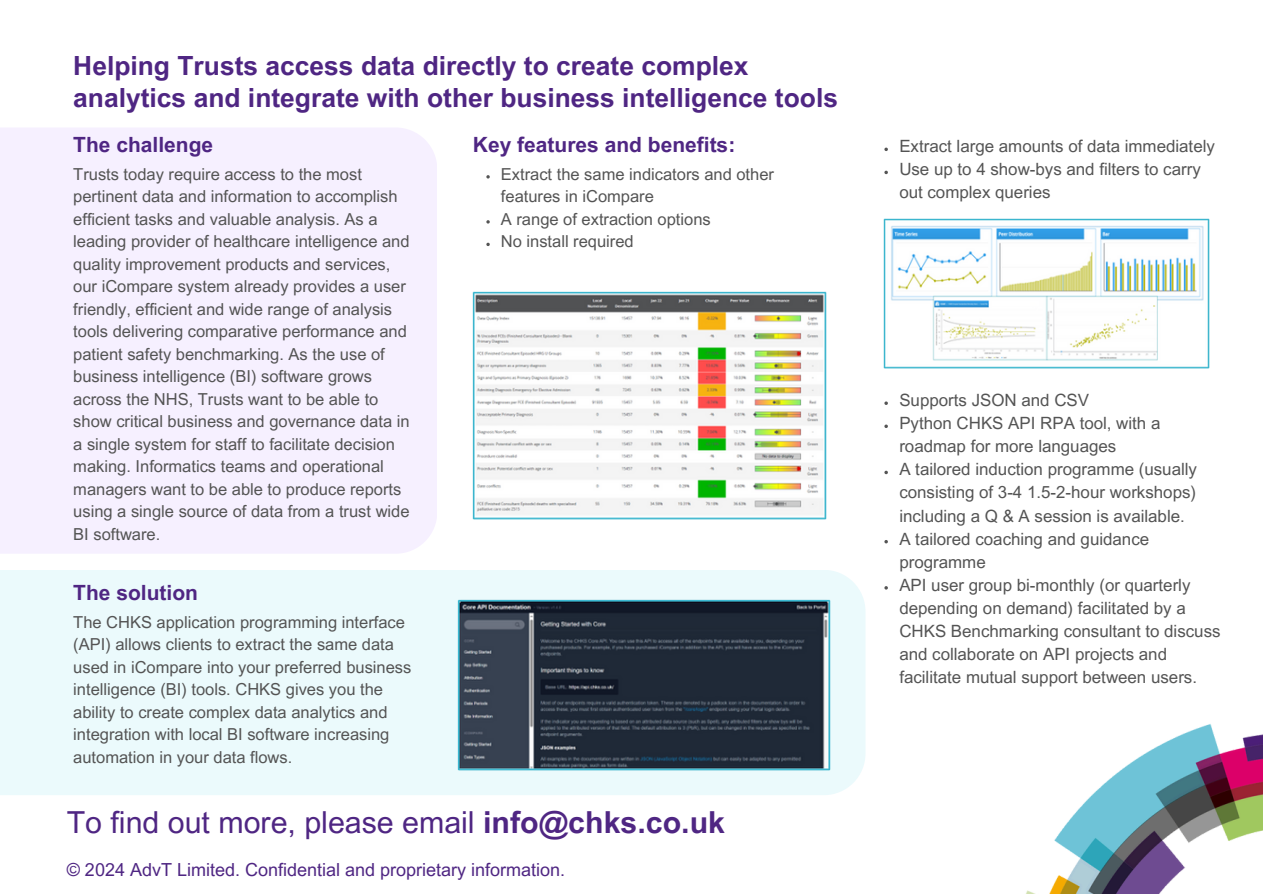
<style>
.page{position:relative;width:1263px;height:894px;background:#fff}
.page>*{position:absolute;margin:0;border:0;box-sizing:border-box;transform-origin:0 0}
.t1{font:30.3px "Arial MT Pro";color:#4f2683}
.t2{font:700 26.4px/32.2px "Arial MT Pro";color:#4f2683}
.t3{font:700 21px "Arial MT Pro";color:#4f2683}
.t4{font:18px "Arial MT Pro";color:#4f2683}
.t5{font:16.95px/23.1px "Arial MT Pro";color:#545454}
.t6{font:16.5px/22.5px "Arial MT Pro";color:#545454}
.s1{font-weight:700}
</style>
<div class="page">
<img style="left:1026px;top:724px;width:237px;height:169px">
<div style="left:0;top:570px;width:865px;height:225px;background:#ebfafc"></div>
<img style="left:458px;top:599px;width:372px;height:171px">
<img style="left:473px;top:291px;width:353px;height:228px">
<img style="left:883px;top:218px;width:326px;height:151px">
<div style="left:0;top:128px;width:437px;height:425px;background:#f6f0ff"></div>
<svg style="left:486px;top:175px;width:4px;height:3px"></svg>
<svg style="left:486px;top:220px;width:4px;height:3px"></svg>
<svg style="left:486px;top:243px;width:4px;height:3px"></svg>
<svg style="left:884px;top:147px;width:4px;height:4px"></svg>
<svg style="left:884px;top:171px;width:4px;height:3px"></svg>
<svg style="left:884px;top:401px;width:4px;height:4px"></svg>
<svg style="left:884px;top:424px;width:4px;height:4px"></svg>
<svg style="left:884px;top:470px;width:4px;height:4px"></svg>
<svg style="left:884px;top:540px;width:4px;height:3px"></svg>
<svg style="left:884px;top:586px;width:4px;height:3px"></svg>
<p class="t2" style="left:73px;top:52px;width:766px">Helping Trusts access data directly to create complex analytics and integrate with other business intelligence tools</p>
<p class="t3" style="left:73px;top:137px;width:141px">The challenge</p>
<p class="t6" style="left:73px;top:165px;width:338px">Trusts today require access to the most pertinent data and information to accomplish efficient tasks and valuable analysis. As a leading provider of healthcare intelligence and quality improvement products and services, our iCompare system already provides a user friendly, efficient and wide range of analysis tools delivering comparative performance and patient safety benchmarking. As the use of business intelligence (BI) software grows across the NHS, Trusts want to be able to show critical business and governance data in a single system for staff to facilitate decision making. Informatics teams and operational managers want to be able to produce reports using a single source of data from a trust wide BI software.</p>
<p class="t3" style="left:73px;top:585px;width:126px">The solution</p>
<p class="t6" style="left:73px;top:612px;width:340px">The CHKS application programming interface (API) allows clients to extract the same data used in iCompare into your preferred business intelligence (BI) tools. CHKS gives you the ability to create complex data analytics and integration with local BI software increasing automation in your data flows.</p>
<p class="t3" style="left:473px;top:137px;width:264px">Key features and benefits:</p>
<p class="t5" style="left:899px;top:137px;width:317px">Extract large amounts of data immediately</p>
<p class="t5" style="left:899px;top:160px;width:303px">Use up to 4 show-bys and filters to carry out complex queries</p>
<p class="t6" style="left:501px;top:165px;width:275px">Extract the same indicators and other features in iCompare</p>
<p class="t6" style="left:501px;top:210px;width:211px">A range of extraction options</p>
<h1 class="t6" style="left:501px;top:232px;width:134px">No install required</h1>
<p class="t5" style="left:899px;top:390px;width:191px">Supports JSON and CSV</p>
<p class="t5" style="left:899px;top:413px;width:263px">Python CHKS API RPA tool, with a roadmap for more languages</p>
<p class="t5" style="left:899px;top:460px;width:299px;text-align:justify">A tailored induction programme (usually consisting of 3-4 1.5-2-hour workshops) including a Q &amp; A session is available.</p>
<p class="t5" style="left:899px;top:529px;width:251px">A tailored coaching and guidance programme</p>
<p class="t5" style="left:899px;top:575px;width:323px">API user group bi-monthly (or quarterly depending on demand) facilitated by a CHKS Benchmarking consultant to discuss and collaborate on API projects and facilitate mutual support between users.</p>
<p class="t1" style="left:67px;top:811px;width:660px">To find out more, please email <span class="s1">info@chks.co.uk</span></p>
<p class="t4" style="left:67px;top:862px;width:500px">© 2024 AdvT Limited. Confidential and proprietary information.</p>
</div>
